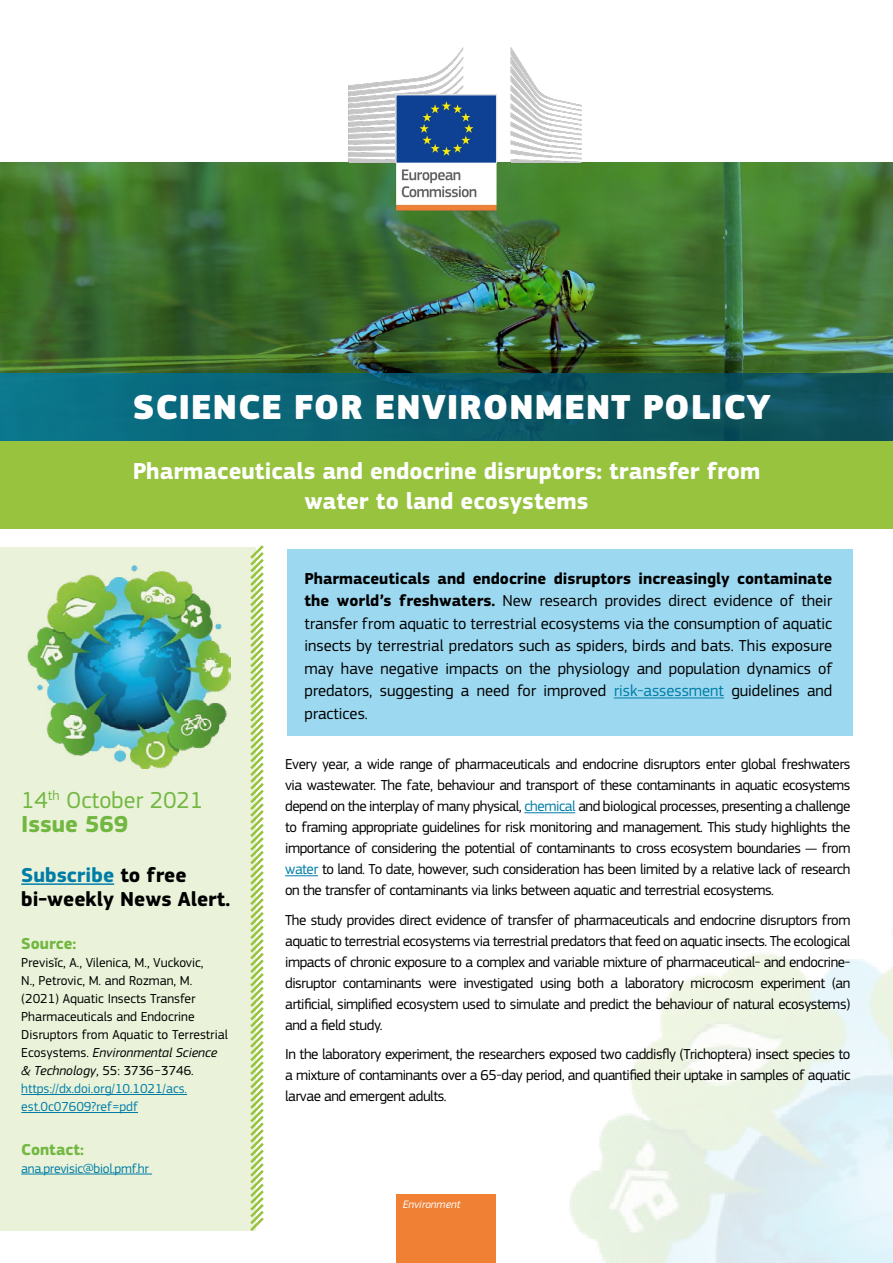
<style>
.page{position:relative;width:893px;height:1263px;background:#fff}
.page>*{position:absolute;margin:0;border:0;box-sizing:border-box;transform-origin:0 0}
.t1{font:900 36px "EC Square Sans Pro Extra";letter-spacing:.02em;color:#fff}
.t2{font:700 24px/30px "EC Square Sans Pro";color:#fff;text-align:center}
.t3{font:24px/24px "EC Square Sans Pro";color:#72b741}
.bold_H3{font:700 21px/24px "EC Square Sans Pro";color:#000}
.Body_Text_White{font:16.5px/22.5px "EC Square Sans Pro";color:#000;text-align:justify}
.side_bar_bold_text{font:700 16.5px "EC Square Sans Pro";color:#72b741}
.Body_Text{font:15px/21px "EC Square Sans Pro";letter-spacing:-.03em;color:#000;text-align:justify}
.Side_bar_body_text{font:13.5px/18px "EC Square Sans Pro";color:#000}
.Side_bar_body_text-2{font:13.5px "EC Square Sans Pro";letter-spacing:-.02em;color:#007da7}
.dg_box{font:italic 11.25px "EC Square Sans Pro";color:#fff}
.s1{font-weight:700}
.s2{color:#007da7}
.s3{font-family:"Calibri"}
.s4{font-style:italic}
</style>
<div class="page">
<div style="left:0;top:548px;width:256px;height:683px;background:#eaf3d9"></div>
<img style="left:0;top:163px;width:893px;height:211px">
<div style="left:397px;top:1195px;width:99px;height:68px;background:#ef8034"></div>
<img style="left:28px;top:566px;width:203px;height:202px">
<hr style="left:21px;top:883px;width:93px;height:2px;background:#007da7">
<hr style="left:21px;top:1094px;width:166px;height:1px;background:#007da7">
<hr style="left:21px;top:1112px;width:117px;height:1px;background:#007da7">
<hr style="left:21px;top:1174px;width:131px;height:1px;background:#007da7">
<div style="left:0;top:441px;width:893px;height:87px;background:#97c33f"></div>
<svg style="left:248px;top:545px;width:16px;height:686px"></svg>
<div style="left:287px;top:550px;width:565px;height:186px;background:#9cd8f0"></div>
<hr style="left:614px;top:697px;width:110px;height:1px;background:#007da7">
<svg style="left:0;top:374px;width:893px;height:67px;background:#0b5e6d"></svg>
<hr style="left:524px;top:812px;width:51px;height:1px;background:#007da7">
<hr style="left:285px;top:875px;width:33px;height:1px;background:#007da7">
<img style="left:340px;top:47px;width:248px;height:207px">
<h1 class="t1" style="left:133px;top:385px;width:640px">SCIENCE FOR ENVIRONMENT POLICY</h1>
<h2 class="t2" style="left:133px;top:457px;width:629px">Pharmaceuticals and endocrine disruptors: transfer from water to land ecosystems</h2>
<h3 class="t3" style="left:21px;top:788px;width:183px">14<sup>th</sup> October 2021<br><span class="s1">Issue 569</span></h3>
<h3 class="bold_H3" style="left:21px;top:863px;width:211px"><span class="s2">Subscribe</span> to free bi-weekly News Alert.</h3>
<p class="side_bar_bold_text" style="left:21px;top:934px;width:57px">Source:</p>
<p class="Side_bar_body_text" style="left:21px;top:954px;width:208px">Previs<span class="s3">ǐ</span>c, A., Vilenica, M., Vuckovic,<br>N., Petrovic, M. and Rozman, M. (2021) Aquatic Insects Transfer Pharmaceuticals and Endocrine Disruptors from Aquatic to Terrestrial Ecosystems. <span class="s4">Environmental Science &amp; Technology</span>, 55: 3736−3746. <span class="s2">https://dx.doi.org/10.1021/acs. est.0c07609?ref=pdf</span></p>
<p class="side_bar_bold_text" style="left:21px;top:1139px;width:64px">Contact:</p>
<p class="Side_bar_body_text-2" style="left:21px;top:1160px;width:129px">ana.previsic@biol.pmf.hr</p>
<p class="Body_Text_White" style="left:304px;top:567px;width:529px"><span class="s1">Pharmaceuticals and endocrine disruptors increasingly contaminate the world’s freshwaters.</span> New research provides direct evidence of their transfer from aquatic to terrestrial ecosystems via the consumption of aquatic insects by terrestrial predators such as spiders, birds and bats. This exposure may have negative impacts on the physiology and population dynamics of predators, suggesting a need for improved <span class="s2">risk-assessment</span> guidelines and practices.</p>
<p class="Body_Text" style="left:285px;top:754px;width:567px">Every year, a wide range of pharmaceuticals and endocrine disruptors enter global freshwaters via wastewater. The fate, behaviour and transport of these contaminants in aquatic ecosystems depend on the interplay of many physical, <span class="s2">chemical</span> and biological processes, presenting a challenge to framing appropriate guidelines for risk monitoring and management. This study highlights the importance of considering the potential of contaminants to cross ecosystem boundaries — from <span class="s2">water</span> to land. To date, however, such consideration has been limited by a relative lack of research on the transfer of contaminants via links between aquatic and terrestrial ecosystems.</p>
<p class="Body_Text" style="left:285px;top:909px;width:567px">The study provides direct evidence of transfer of pharmaceuticals and endocrine disruptors from aquatic to terrestrial ecosystems via terrestrial predators that feed on aquatic insects. The ecological impacts of chronic exposure to a complex and variable mixture of pharmaceutical- and endocrine&shy;disruptor contaminants were investigated using both a laboratory microcosm experiment (an artificial, simplified ecosystem used to simulate and predict the behaviour of natural ecosystems) and a field study.</p>
<p class="Body_Text" style="left:285px;top:1044px;width:567px">In the laboratory experiment, the researchers exposed two caddisfly (Trichoptera) insect species to a mixture of contaminants over a 65-day period, and quantified their uptake in samples of aquatic larvae and emergent adults.</p>
<p class="dg_box" style="left:403px;top:1198px;width:59px">Environment</p>
</div>
